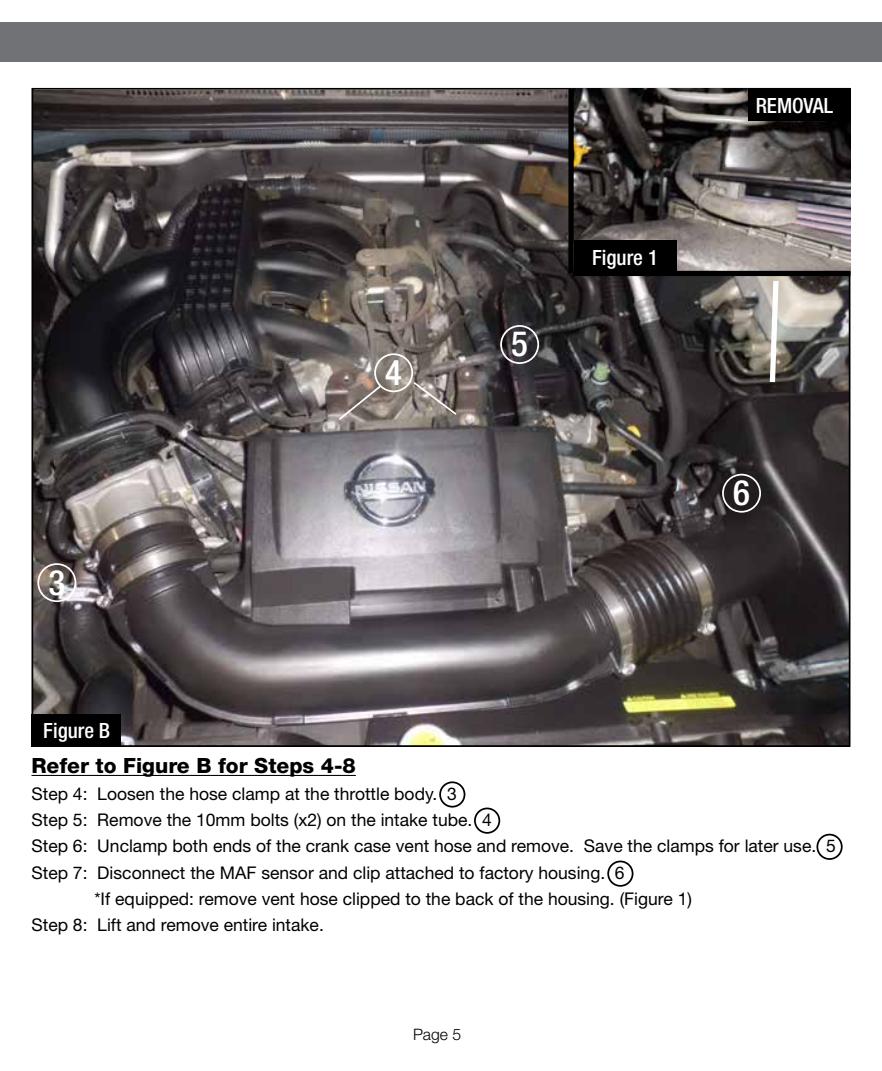
<style>
.page{position:relative;width:882px;height:1071px;background:#fff}
.page>*{position:absolute;margin:0;border:0;box-sizing:border-box;transform-origin:0 0}
.t1{font:500 condensed 35px "Helvetica Neue";color:#fff}
.t2{font:800 21px "Helvetica Neue";color:#000}
.t3{font:500 condensed 21px "Helvetica Neue";color:#fff}
.t4{font:17.5px "Helvetica Neue";color:#000}
.t5{font:300 15.75px "Helvetica Neue";color:#000}
</style>
<div class="page">
<img style="left:35px;top:91px;width:812px;height:653px">
<div style="left:0;top:23px;width:882px;height:39px;background:#717275"></div>
<hr style="left:32px;top:775px;width:324px;height:1px;background:#000">
<div style="left:722px;top:474px;width:39px;height:39px;border:2px solid #fff;border-radius:50%"></div>
<div style="left:500px;top:325px;width:39px;height:39px;border:2px solid #fff;border-radius:50%"></div>
<div style="left:607px;top:861px;width:26px;height:26px;border:2px solid #000;border-radius:50%"></div>
<div style="left:816px;top:834px;width:27px;height:26px;border:2px solid #000;border-radius:50%"></div>
<div style="left:439px;top:781px;width:26px;height:27px;border:2px solid #000;border-radius:50%"></div>
<svg style="left:337px;top:384px;width:46px;height:38px;background:#8c807a"></svg>
<svg style="left:412px;top:380px;width:46px;height:37px;background:#8f8781"></svg>
<div style="left:374px;top:353px;width:39px;height:39px;border:2px solid #fff;border-radius:50%"></div>
<img style="left:574px;top:89px;width:276px;height:182px">
<div style="left:748px;top:88px;width:102px;height:33px;background:#000"></div>
<svg style="left:767px;top:276px;width:14px;height:111px"></svg>
<div style="left:568px;top:89px;width:6px;height:184px;background:#000"></div>
<div style="left:573px;top:271px;width:278px;height:5px;background:#000"></div>
<div style="left:474px;top:808px;width:26px;height:26px;border:2px solid #000;border-radius:50%"></div>
<div style="left:37px;top:563px;width:39px;height:39px;border:2px solid #fff;border-radius:50%"></div>
<div style="left:574px;top:241px;width:103px;height:32px;background:#000"></div>
<div style="left:32px;top:714px;width:89px;height:33px;background:#000"></div>
<h1 class="t1" style="left:48px;top:561px;width:18px">3</h1>
<p class="t3" style="left:43px;top:718px;width:68px">Figure B</p>
<h1 class="t1" style="left:385px;top:351px;width:18px">4</h1>
<h1 class="t1" style="left:511px;top:323px;width:18px">5</h1>
<p class="t3" style="left:592px;top:245px;width:67px">Figure 1</p>
<p class="t3" style="left:756px;top:93px;width:79px">REMOVAL</p>
<h1 class="t1" style="left:733px;top:472px;width:18px">6</h1>
<p class="t2" style="left:32px;top:753px;width:326px">Refer to Figure B for Steps 4-8</p>
<p class="t4" style="left:32px;top:783px;width:427px">Step 4: Loosen the hose clamp at the throttle body. 3</p>
<p class="t4" style="left:32px;top:809px;width:462px">Step 5: Remove the 10mm bolts (x2) on the intake tube. 4</p>
<p class="t4" style="left:32px;top:836px;width:806px">Step 6: Unclamp both ends of the crank case vent hose and remove. Save the clamps for later use. 5</p>
<p class="t4" style="left:32px;top:862px;width:595px">Step 7: Disconnect the MAF sensor and clip attached to factory housing. 6</p>
<p class="t4" style="left:94px;top:888px;width:599px">*If equipped: remove vent hose clipped to the back of the housing. (Figure 1)</p>
<p class="t4" style="left:32px;top:914px;width:294px">Step 8: Lift and remove entire intake.</p>
<p class="t5" style="left:413px;top:1024px;width:50px">Page 5</p>
</div>
